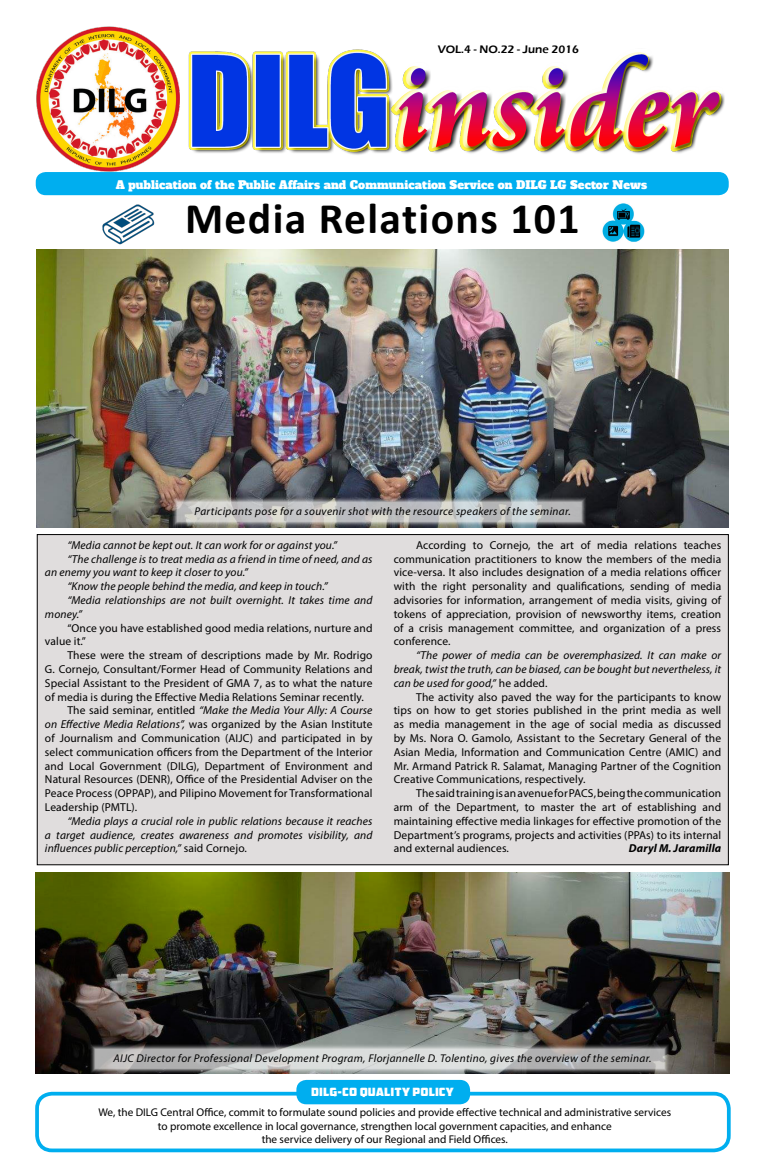
<style>
.page{position:relative;width:765px;height:1170px;background:#fff}
.page>*{position:absolute;margin:0;border:0;box-sizing:border-box;transform-origin:0 0}
.t1{font:700 43.75px "Calibri";letter-spacing:.03em;color:#000}
.t2{font:11.5px/13.8px "Myriad Pro";letter-spacing:.01em;color:#000;text-align:justify}
.t3{font:italic 11.5px/13.8px "Myriad Pro";letter-spacing:.01em;color:#000;text-align:justify}
.t4{font:italic 700 11.5px "Myriad Pro";letter-spacing:.01em;color:#000}
.t5{font:11.25px/13.5px "Myriad Pro";color:#000;text-align:center}
.t6{font:italic 11.25px "Myriad Pro";letter-spacing:.03em;color:#000}
.t7{font:11.25px "Alfa Slab One";letter-spacing:.01em;color:#fff}
.t8{font:600 11.25px "Eras ITC";color:#000}
.t9{font:11.25px "AMCAP Eternal";color:#fff}
.s1{font-style:normal}
.s2{font-style:italic}
</style>
<div class="page">
<img style="left:602px;top:203px;width:43px;height:39px">
<div style="left:37px;top:535px;width:691px;height:330px;background:#e0dddd"></div>
<img style="left:35px;top:26px;width:694px;height:164px">
<svg style="left:95px;top:1079px;width:579px;height:74px"></svg>
<div style="left:35px;top:1092px;width:696px;height:60px;border:4px solid #00aeef;border-radius:15px"></div>
<div style="left:296px;top:1080px;width:174px;height:24px;background:#00aeef;border-radius:10px"></div>
<div style="left:36px;top:172px;width:693px;height:23px;background:#00aeef;border-radius:10px"></div>
<img style="left:36px;top:873px;width:693px;height:201px">
<img style="left:37px;top:249px;width:692px;height:278px">
<img style="left:102px;top:204px;width:54px;height:46px">
<svg style="left:172px;top:497px;width:415px;height:30px;background:#a8a9a9"></svg>
<svg style="left:90px;top:1043px;width:580px;height:31px;background:#a5a6a6"></svg>
<p class="t8" style="left:438px;top:42px;width:143px">VOL.4 - NO.22 - June 2016</p>
<p class="t7" style="left:116px;top:178px;width:533px">A publication of the Public Affairs and Communication Service on DILG LG Sector News</p>
<h1 class="t1" style="left:185px;top:191px;width:396px">Media Relations 101</h1>
<p class="t6" style="left:195px;top:504px;width:378px">Participants pose for a souvenir shot with the resource speakers of the seminar.</p>
<p class="t3" style="left:68px;top:538px;width:271px">“Media cannot be kept out. It can work for or against you.”</p>
<p class="t3" style="left:68px;top:552px;width:307px">“The challenge is to treat media as a friend in time of need, and as</p>
<p class="t3" style="left:45px;top:565px;width:205px">an enemy you want to keep it closer to you.”</p>
<p class="t3" style="left:68px;top:579px;width:262px">“Know the people behind the media, and keep in touch.”</p>
<p class="t3" style="left:68px;top:593px;width:307px">“Media relationships are not built overnight. It takes time and</p>
<p class="t3" style="left:45px;top:607px;width:39px">money.”</p>
<p class="t2" style="left:45px;top:621px;width:329px;text-indent:23px">“Once you have established good media relations, nurture and value it.”</p>
<p class="t2" style="left:68px;top:648px;width:307px">These were the stream of descriptions made by Mr. Rodrigo</p>
<p class="t2" style="left:45px;top:662px;width:329px">G. Cornejo, Consultant/Former Head of Community Relations and</p>
<p class="t2" style="left:45px;top:676px;width:329px">Special Assistant to the President of GMA 7, as to what the nature</p>
<p class="t2" style="left:45px;top:690px;width:320px">of media is during the Effective Media Relations Seminar recently.</p>
<p class="t3" style="left:68px;top:703px;width:307px"><span class="s1">The said seminar, entitled</span> “Make the Media Your Ally: A Course</p>
<p class="t2" style="left:45px;top:717px;width:329px"><span class="s2">on Effective Media Relations”,</span> was organized by the Asian Institute</p>
<p class="t2" style="left:45px;top:731px;width:329px">of Journalism and Communication (AIJC) and participated in by</p>
<p class="t2" style="left:45px;top:745px;width:329px">select communication officers from the Department of the Interior</p>
<p class="t2" style="left:45px;top:759px;width:329px">and Local Government (DILG), Department of Environment and</p>
<p class="t2" style="left:45px;top:772px;width:329px">Natural Resources (DENR), Office of the Presidential Adviser on the</p>
<p class="t2" style="left:45px;top:786px;width:329px">Peace Process (OPPAP), and Pilipino Movement for Transformational</p>
<p class="t2" style="left:45px;top:800px;width:94px">Leadership (PMTL).</p>
<p class="t3" style="left:45px;top:814px;width:329px;text-indent:23px">“Media plays a crucial role in public relations because it reaches a target audience, creates awareness and promotes visibility, and influences public perception,” <span class="s1">said Cornejo.</span></p>
<p class="t2" style="left:394px;top:538px;width:329px;text-indent:23px">According to Cornejo, the art of media relations teaches communication practitioners to know the members of the media vice-versa. It also includes designation of a media relations officer with the right personality and qualifications, sending of media advisories for information, arrangement of media visits, giving of tokens of appreciation, provision of newsworthy items, creation of a crisis management committee, and organization of a press conference.</p>
<p class="t3" style="left:394px;top:648px;width:329px;text-indent:23px">“The power of media can be overemphasized. It can make or break, twist the truth, can be biased, can be bought but nevertheless, it can be used for good,” <span class="s1">he added.</span></p>
<p class="t2" style="left:394px;top:690px;width:329px;text-indent:23px">The activity also paved the way for the participants to know tips on how to get stories published in the print media as well as media management in the age of social media as discussed by Ms. Nora O. Gamolo, Assistant to the Secretary General of the Asian Media, Information and Communication Centre (AMIC) and Mr. Armand Patrick R. Salamat, Managing Partner of the Cognition Creative Communications, respectively.</p>
<p class="t2" style="left:394px;top:786px;width:329px;text-indent:23px">The said training is an avenue for PACS, being the communication arm of the Department, to master the art of establishing and maintaining effective media linkages for effective promotion of the Department’s programs, projects and activities (PPAs) to its internal and external audiences.</p>
<p class="t4" style="left:629px;top:841px;width:94px">Daryl M. Jaramilla</p>
<p class="t6" style="left:113px;top:1052px;width:540px">AIJC Director for Professional Development Program, Florjannelle D. Tolentino, gives the overview of the seminar.</p>
<p class="t9" style="left:311px;top:1085px;width:144px">DILG-CO QUALITY POLICY</p>
<p class="t5" style="left:98px;top:1106px;width:574px">We, the DILG Central Office, commit to formulate sound policies and provide effective technical and administrative services to promote excellence in local governance, strengthen local government capacities, and enhance<br>the service delivery of our Regional and Field Offices.</p>
</div>
